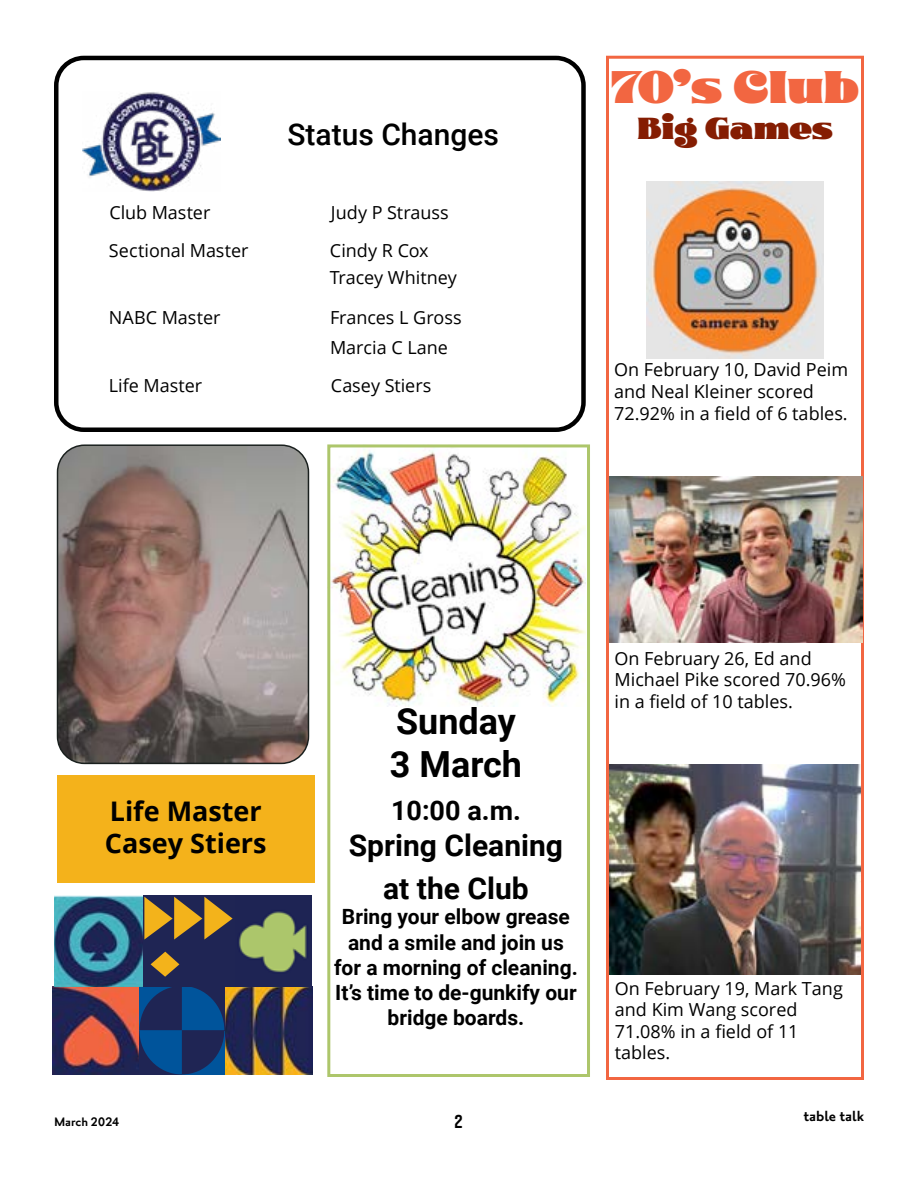
<style>
.page{position:relative;width:918px;height:1188px;background:#fff}
.page>*{position:absolute;margin:0;border:0;box-sizing:border-box;transform-origin:0 0}
.t1{font:45.6px "Glodok Display";color:#f26641}
.t2{font:700 36px/43.2px "Roboto";color:#000}
.t3{font:30.45px "Glodok Display";color:#851d02}
.t4{font:700 30px/43.2px "Roboto";color:#000;text-align:center}
.t5{font:500 30px "Roboto";color:#000}
.t6{font:700 27px/32.4px "Open Sans";color:#000}
.t7{font:700 27px "Roboto";color:#000}
.t8{font:700 21px/25.2px "Roboto";color:#000;text-align:center}
.t9{font:18px/21.6px "Open Sans";color:#000}
.t10{font:700 18px "Priori Sans OT";color:#000}
.t11{font:18px "Autogate Sans";color:#000}
.t12{font:700 15px "Priori Sans OT";color:#000}
</style>
<div class="page">
<img style="left:225px;top:987px;width:87px;height:87px">
<img style="left:53px;top:896px;width:90px;height:179px">
<svg style="left:139px;top:986px;width:85px;height:88px;background:#0f3c77"></svg>
<img style="left:235px;top:896px;width:77px;height:91px">
<div style="left:143px;top:895px;width:92px;height:92px;background:#1f2554"></div>
<svg style="left:144px;top:897px;width:89px;height:43px"></svg>
<svg style="left:151px;top:952px;width:28px;height:25px"></svg>
<div style="left:54px;top:56px;width:532px;height:376px;border:4px solid #000;border-radius:28px"></div>
<img style="left:83px;top:92px;width:138px;height:99px">
<img style="left:58px;top:447px;width:250px;height:316px">
<div style="left:57px;top:444px;width:252px;height:320px;border:2px solid #1a201e;border-radius:27px"></div>
<div style="left:57px;top:775px;width:258px;height:108px;background:#f4b21b"></div>
<div style="left:606px;top:56px;width:258px;height:1024px;border:3px solid #f26641"></div>
<img style="left:609px;top:477px;width:254px;height:166px">
<img style="left:647px;top:182px;width:176px;height:177px">
<img style="left:331px;top:449px;width:255px;height:258px">
<img style="left:610px;top:764px;width:251px;height:211px">
<div style="left:327px;top:444px;width:263px;height:633px;border:3px solid #adc66b"></div>
<h3 class="t5" style="left:287px;top:113px;width:213px">Status Changes</h3>
<p class="t9" style="left:109px;top:201px;width:103px">Club Master</p>
<p class="t9" style="left:331px;top:201px;width:119px">Judy P Strauss</p>
<p class="t9" style="left:109px;top:239px;width:141px">Sectional Master</p>
<p class="t9" style="left:330px;top:236px;width:128px;line-height:27px">Cindy R Cox<br>Tracey Whitney</p>
<p class="t9" style="left:109px;top:306px;width:113px">NABC Master</p>
<p class="t9" style="left:330px;top:302px;width:133px;line-height:30.6px">Frances L Gross<br>Marcia C Lane</p>
<p class="t9" style="left:109px;top:375px;width:95px">Life Master</p>
<p class="t9" style="left:331px;top:375px;width:102px">Casey Stiers</p>
<h1 class="t1" style="left:612px;top:58px;width:249px">70’s Club</h1>
<h3 class="t3" style="left:637px;top:109px;width:197px">Big Games</h3>
<p class="t9" style="left:614px;top:359px;width:236px">On February 10, David Peim and Neal Kleiner scored<br>72.92% in a field of 6 tables.</p>
<h3 class="t6" style="left:105px;top:794px;width:163px">Life Master<br>Casey Stiers</h3>
<h2 class="t2" style="left:390px;top:698px;width:134px">Sunday<br>3 March</h2>
<h3 class="t7" style="left:391px;top:791px;width:131px">10:00 a.m.</h3>
<h3 class="t4" style="left:349px;top:823px;width:216px">Spring Cleaning at the Club</h3>
<p class="t8" style="left:334px;top:903px;width:245px">Bring your elbow grease and a smile and join us for a morning of cleaning.<br>It’s time to de-gunkify our bridge boards.</p>
<p class="t9" style="left:615px;top:647px;width:233px">On February 26, Ed and<br>Michael Pike scored 70.96% in a field of 10 tables.</p>
<p class="t9" style="left:615px;top:977px;width:229px">On February 19, Mark Tang and Kim Wang scored<br>71.08% in a field of 11 tables.</p>
<p class="t12" style="left:54px;top:1113px;width:67px">March 2024</p>
<p class="t11" style="left:455px;top:1111px;width:9px">2</p>
<p class="t10" style="left:804px;top:1107px;width:62px">table talk</p>
</div>
